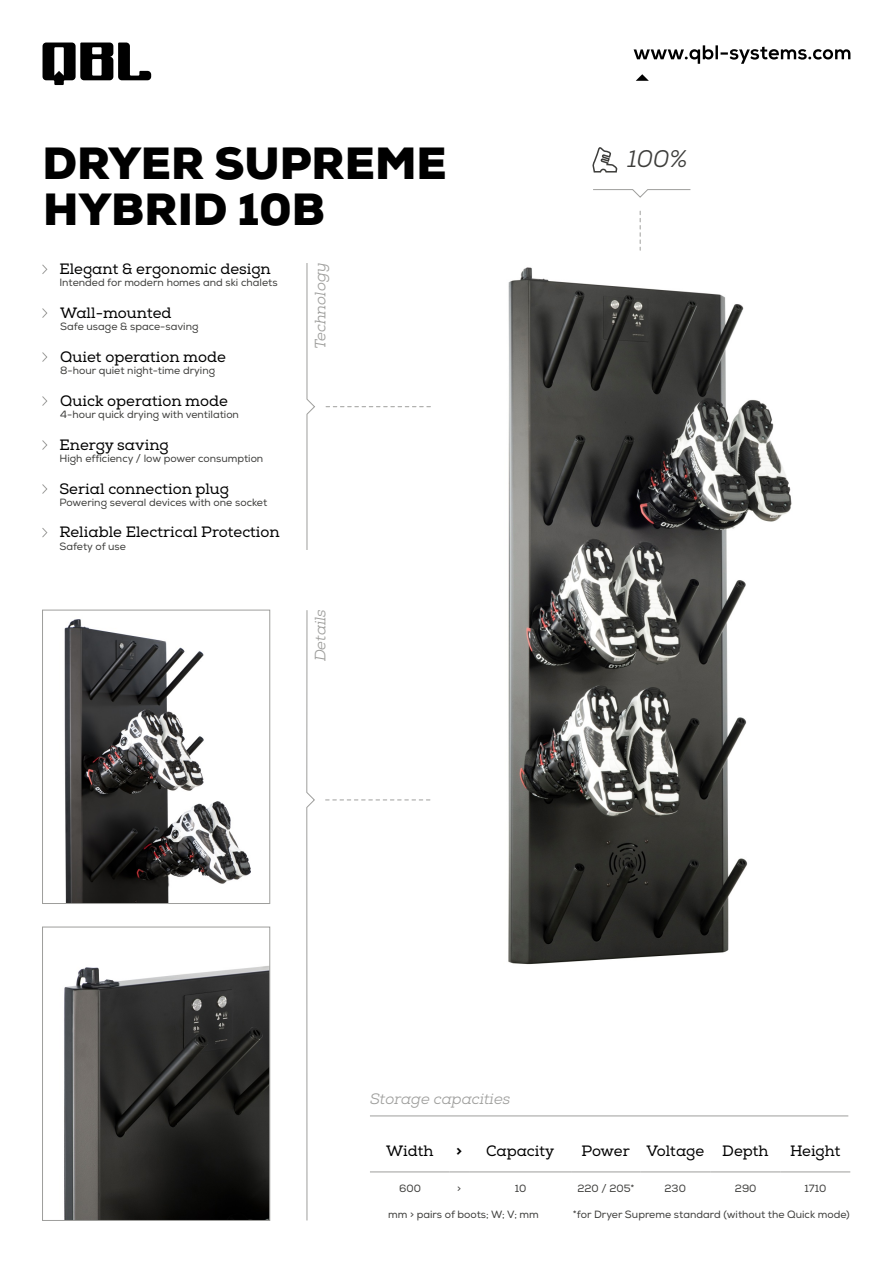
<style>
.page{position:relative;width:893px;height:1263px;background:#fff}
.page>*{position:absolute;margin:0;border:0;box-sizing:border-box;transform-origin:0 0}
.t1{font:900 45px/45.2px "Nexa";color:#000}
.t2{font:italic 24px "Nexa Slab";color:#3d3d3b}
.t3{font:15px "Nexa Slab";color:#000}
.t4{font:italic 15px "Nexa Slab";color:#9e9e9c}
.t5{font:10.5px "Nexa";color:#3d3d3b}
.s1{font-family:"Nexa";font-weight:800}
</style>
<div class="page">
<svg style="left:306px;top:610px;width:9px;height:611px"></svg>
<img style="left:64px;top:966px;width:204px;height:253px">
<div style="left:42px;top:927px;width:228px;height:294px;border:1px solid #9e9e9c"></div>
<img style="left:64px;top:619px;width:186px;height:283px">
<svg style="left:42px;top:264px;width:6px;height:10px"></svg>
<svg style="left:306px;top:263px;width:9px;height:287px"></svg>
<svg style="left:326px;top:406px;width:105px;height:1px"></svg>
<svg style="left:326px;top:799px;width:105px;height:1px"></svg>
<svg style="left:42px;top:308px;width:6px;height:10px"></svg>
<svg style="left:42px;top:352px;width:6px;height:10px"></svg>
<svg style="left:42px;top:396px;width:6px;height:10px"></svg>
<svg style="left:42px;top:440px;width:6px;height:10px"></svg>
<svg style="left:42px;top:484px;width:6px;height:10px"></svg>
<svg style="left:42px;top:528px;width:6px;height:10px"></svg>
<svg style="left:43px;top:43px;width:108px;height:42px"></svg>
<svg style="left:634px;top:45px;width:216px;height:19px"></svg>
<svg style="left:636px;top:74px;width:13px;height:7px"></svg>
<svg style="left:592px;top:147px;width:26px;height:26px"></svg>
<svg style="left:593px;top:189px;width:98px;height:9px"></svg>
<hr style="left:370px;top:1171px;width:79px;height:1px;background:#9e9e9c">
<svg style="left:449px;top:1171px;width:20px;height:1px"></svg>
<hr style="left:469px;top:1171px;width:102px;height:1px;background:#9e9e9c">
<hr style="left:571px;top:1171px;width:69px;height:1px;background:#9e9e9c">
<hr style="left:640px;top:1171px;width:70px;height:1px;background:#9e9e9c">
<hr style="left:710px;top:1171px;width:70px;height:1px;background:#9e9e9c">
<hr style="left:780px;top:1171px;width:70px;height:1px;background:#9e9e9c">
<hr style="left:370px;top:1115px;width:478px;height:1px;background:#9e9e9c">
<div style="left:42px;top:610px;width:228px;height:294px;border:1px solid #9e9e9c"></div>
<img style="left:508px;top:267px;width:284px;height:698px">
<svg style="left:639px;top:210px;width:3px;height:96px"></svg>
<h1 class="t1" style="left:43px;top:148px;width:406px">DRYER SUPREME<br>HYBRID 10B</h1>
<h3 class="t3" style="left:59px;top:263px;width:213px">Elegant &amp; ergonomic design</h3>
<p class="t5" style="left:59px;top:279px;width:220px">Intended for modern homes and ski chalets</p>
<h3 class="t4" style="left:315px;top:349px;width:88px;rotate:-90deg">Technology</h3>
<h3 class="t3" style="left:60px;top:307px;width:113px">Wall-mounted</h3>
<p class="t5" style="left:60px;top:323px;width:140px">Safe usage &amp; space-saving</p>
<h3 class="t3" style="left:60px;top:351px;width:167px">Quiet operation mode</h3>
<p class="t5" style="left:60px;top:367px;width:156px">8-hour quiet night-time drying</p>
<h3 class="t3" style="left:60px;top:395px;width:169px">Quick operation mode</h3>
<p class="t5" style="left:60px;top:411px;width:180px">4-hour quick drying with ventilation</p>
<h3 class="t3" style="left:59px;top:439px;width:111px">Energy saving</h3>
<p class="t5" style="left:59px;top:455px;width:205px">High efficiency / low power consumption</p>
<h3 class="t3" style="left:59px;top:483px;width:171px">Serial connection plug</h3>
<p class="t5" style="left:59px;top:499px;width:209px">Powering several devices with one socket</p>
<h3 class="t3" style="left:59px;top:527px;width:222px">Reliable Electrical Protection</h3>
<p class="t5" style="left:59px;top:543px;width:68px">Safety of use</p>
<h3 class="t4" style="left:315px;top:661px;width:54px;rotate:-90deg">Details</h3>
<h2 class="t2" style="left:627px;top:150px;width:62px">100%</h2>
<h3 class="t4" style="left:370px;top:1093px;width:142px">Storage capacities</h3>
<h3 class="t3" style="left:386px;top:1145px;width:49px">Width</h3>
<h3 class="t3" style="left:456px;top:1145px;width:100px"><span class="s1">&gt;</span> Capacity</h3>
<h3 class="t3" style="left:582px;top:1145px;width:188px">Power Voltage Depth</h3>
<h3 class="t3" style="left:790px;top:1145px;width:52px">Height</h3>
<p class="t5" style="left:399px;top:1185px;width:23px">600</p>
<p class="t5" style="left:457px;top:1185px;width:5px">&gt;</p>
<p class="t5" style="left:515px;top:1185px;width:13px">10</p>
<p class="t5" style="left:577px;top:1185px;width:59px">220 / 205*</p>
<p class="t5" style="left:665px;top:1185px;width:23px">230</p>
<p class="t5" style="left:735px;top:1185px;width:23px">290</p>
<p class="t5" style="left:804px;top:1185px;width:23px">1710</p>
<p class="t5" style="left:388px;top:1211px;width:152px">mm &gt; pairs of boots; W; V; mm</p>
<p class="t5" style="left:573px;top:1211px;width:278px">*for Dryer Supreme standard (without the Quick mode)</p>
</div>
